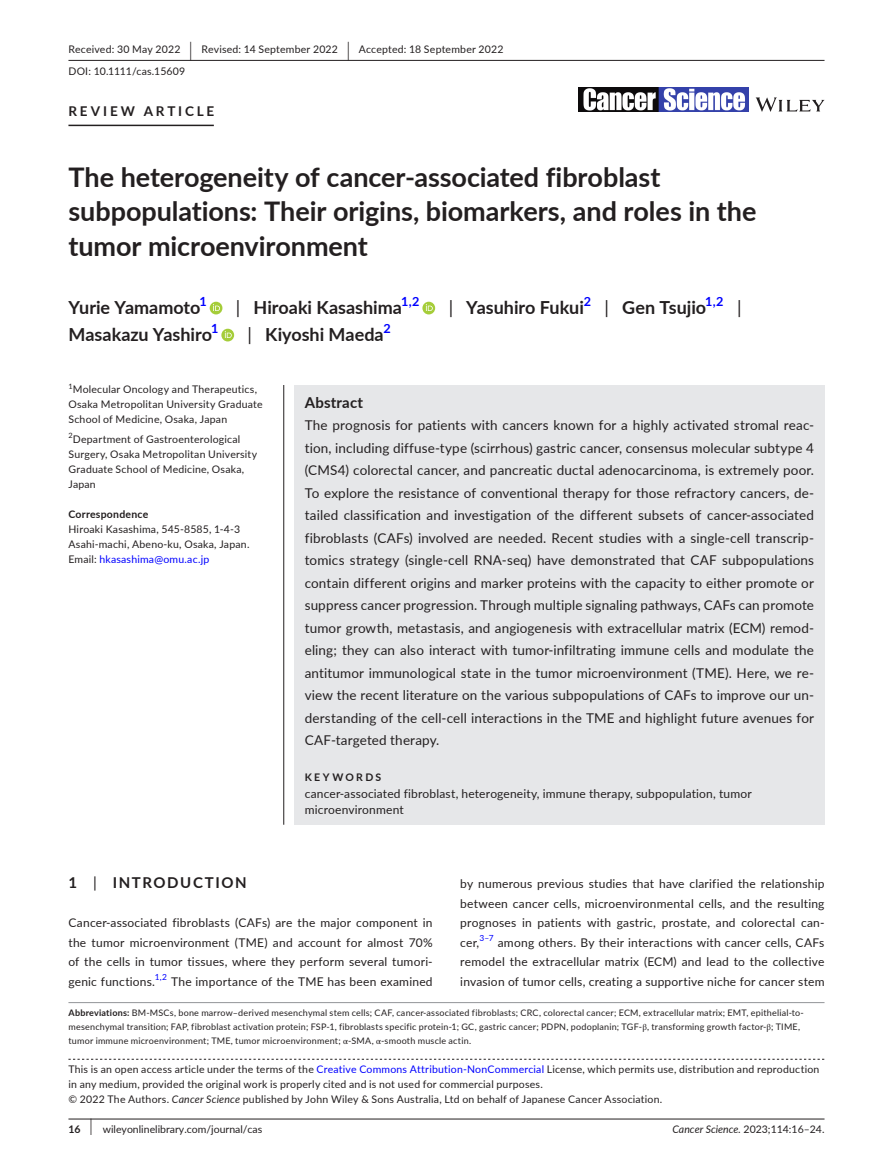
<style>
.page{position:relative;width:893px;height:1174px;background:#fff}
.page>*{position:absolute;margin:0;border:0;box-sizing:border-box;transform-origin:0 0}
.t1{font:700 27px/34.5px "Lato";letter-spacing:-.005em;color:#231f20}
.t2{font:700 18px "Lato";color:#231f20}
.t3{font:18px "Lato";color:#231f20}
.t4{font:700 15px "Lato";letter-spacing:.1em;color:#231f20}
.t5{font:700 15px "Lato";letter-spacing:.015em;color:#231f20}
.t6{font:13.5px/22.5px "Lato";letter-spacing:.01em;color:#231f20;text-align:justify}
.t7{font:700 13.5px "Lato";letter-spacing:.21em;color:#231f20}
.t8{font:700 12.6px "Lato";color:#00f}
.t9{font:12px/19.5px "Lato";letter-spacing:.015em;color:#231f20;text-align:justify}
.t10{font:10.5px/15px "Lato";letter-spacing:.02em;color:#231f20}
.t11{font:10.5px "Lato";color:#231f20}
.t12{font:700 10.5px "Lato";letter-spacing:.02em;color:#231f20}
.t13{font:700 10.5px "Lato";letter-spacing:.22em;color:#231f20}
.t14{font:9px/13.5px "Lato";letter-spacing:.025em;color:#231f20}
.t15{font:7.35px "Lato";color:#231f20}
.s1{font-size:19.65px}
.s2{font-weight:400}
.s3{color:#00f}
.s4{font-weight:700}
.s5{font-family:"STIX"}
.s6{font-style:italic}
.s7{font-size:17.4px}
</style>
<div class="page">
<hr style="left:68px;top:1118px;width:756px;height:1px;background:#231f20">
<svg style="left:756px;top:97px;width:68px;height:15px"></svg>
<img style="left:578px;top:88px;width:170px;height:24px">
<hr style="left:68px;top:60px;width:756px;height:1px;background:#231f20">
<hr style="left:68px;top:125px;width:146px;height:1px;background:#231f20">
<div style="left:210px;top:302px;width:12px;height:12px;background:#a5cd39;border-radius:50%"></div>
<svg style="left:213px;top:304px;width:7px;height:7px"></svg>
<div style="left:422px;top:302px;width:13px;height:12px;background:#a5cd39;border-radius:50%"></div>
<svg style="left:426px;top:304px;width:7px;height:7px"></svg>
<svg style="left:221px;top:329px;width:13px;height:12px"></svg>
<svg style="left:225px;top:331px;width:7px;height:7px"></svg>
<svg style="left:68px;top:1058px;width:756px;height:1px"></svg>
<hr style="left:68px;top:1002px;width:756px;height:1px;background:#939598">
<div style="left:294px;top:385px;width:530px;height:439px;background:#e6e7e9"></div>
<hr style="left:283px;top:385px;width:1px;height:439px;background:#231f20">
<p class="t10" style="left:68px;top:38px;width:437px;line-height:21.8px">Received: 30 May 2022 <span class="s1">|</span> Revised: 14 September 2022 <span class="s1">|</span> Accepted: 18 September 2022<br>DOI: 10.1111/cas.15609</p>
<p class="t7" style="left:68px;top:101px;width:147px">REVIEW ARTICLE</p>
<h1 class="t1" style="left:68px;top:159px;width:690px">The heterogeneity of cancer-associated fibroblast subpopulations: Their origins, biomarkers, and roles in the tumor microenvironment</h1>
<h2 class="t2" style="left:68px;top:295px;width:133px">Yurie Yamamoto</h2>
<p class="t8" style="left:199px;top:292px;width:9px">1</p>
<h2 class="t2" style="left:236px;top:295px;width:168px"><span class="s2">|</span> Hiroaki Kasashima</h2>
<p class="t8" style="left:401px;top:292px;width:20px">1,2</p>
<h2 class="t2" style="left:449px;top:295px;width:137px"><span class="s2">|</span> Yasuhiro Fukui</h2>
<p class="t8" style="left:584px;top:292px;width:9px">2</p>
<h2 class="t2" style="left:604px;top:295px;width:103px"><span class="s2">|</span> Gen Tsujio</h2>
<p class="t8" style="left:705px;top:292px;width:20px">1,2</p>
<h2 class="t3" style="left:737px;top:295px;width:6px">|</h2>
<h2 class="t2" style="left:68px;top:322px;width:145px">Masakazu Yashiro</h2>
<p class="t8" style="left:211px;top:319px;width:9px">1</p>
<h2 class="t2" style="left:248px;top:322px;width:138px"><span class="s2">|</span> Kiyoshi Maeda</h2>
<p class="t8" style="left:384px;top:319px;width:9px">2</p>
<p class="t15" style="left:68px;top:381px;width:6px">1</p>
<p class="t10" style="left:68px;top:382px;width:196px;text-indent:4px">Molecular Oncology and Therapeutics,<br>Osaka Metropolitan University Graduate<br>School of Medicine, Osaka, Japan</p>
<p class="t10" style="left:68px;top:431px;width:190px"><sup>2</sup>Department of Gastroenterological<br>Surgery, Osaka Metropolitan University<br>Graduate School of Medicine, Osaka,<br>Japan</p>
<p class="t12" style="left:68px;top:506px;width:81px">Correspondence</p>
<p class="t10" style="left:68px;top:521px;width:183px">Hiroaki Kasashima, 545-8585, 1-4-3<br>Asahi-machi, Abeno-ku, Osaka, Japan.<br>Email: <span class="s3">hkasashima@omu.ac.jp</span></p>
<p class="t5" style="left:305px;top:391px;width:60px">Abstract</p>
<p class="t6" style="left:305px;top:413px;width:511px">The prognosis for patients with cancers known for a highly activated stromal reac&shy;tion, including diffuse-type (scirrhous) gastric cancer, consensus molecular subtype 4 (CMS4) colorectal cancer, and pancreatic ductal adenocarcinoma, is extremely poor.<br>To explore the resistance of conventional therapy for those refractory cancers, de&shy;tailed classification and investigation of the different subsets of cancer-associated fibroblasts (CAFs) involved are needed. Recent studies with a single-cell transcrip&shy;tomics strategy (single-cell RNA-seq) have demonstrated that CAF subpopulations contain different origins and marker proteins with the capacity to either promote or suppress cancer progression. Through multiple signaling pathways, CAFs can promote tumor growth, metastasis, and angiogenesis with extracellular matrix (ECM) remod&shy;eling; they can also interact with tumor-infiltrating immune cells and modulate the antitumor immunological state in the tumor microenvironment (TME). Here, we re&shy;view the recent literature on the various subpopulations of CAFs to improve our un&shy;derstanding of the cell-cell interactions in the TME and highlight future avenues for CAF-targeted therapy.</p>
<p class="t13" style="left:305px;top:769px;width:78px">KEYWORDS</p>
<p class="t9" style="left:305px;top:784px;width:449px;line-height:16.5px">cancer-associated fibroblast, heterogeneity, immune therapy, subpopulation, tumor microenvironment</p>
<p class="t4" style="left:68px;top:872px;width:180px">1 <span class="s2">|</span> INTRODUCTION</p>
<p class="t9" style="left:68px;top:912px;width:366px">Cancer-associated fibroblasts (CAFs) are the major component in the tumor microenvironment (TME) and account for almost 70% of the cells in tumor tissues, where they perform several tumori&shy;genic functions.<sup>1,2</sup> The importance of the TME has been examined</p>
<p class="t9" style="left:460px;top:873px;width:366px">by numerous previous studies that have clarified the relationship between cancer cells, microenvironmental cells, and the resulting prognoses in patients with gastric, prostate, and colorectal can&shy;cer,<sup>3–7</sup> among others. By their interactions with cancer cells, CAFs remodel the extracellular matrix (ECM) and lead to the collective invasion of tumor cells, creating a supportive niche for cancer stem</p>
<p class="t14" style="left:68px;top:1006px;width:737px"><span class="s4">Abbreviations:</span> BM-MSCs, bone marrow–derived mesenchymal stem cells; CAF, cancer-associated fibroblasts; CRC, colorectal cancer; ECM, extracellular matrix; EMT, epithelial-to&shy;mesenchymal transition; FAP, fibroblast activation protein; FSP-1, fibroblasts specific protein-1; GC, gastric cancer; PDPN, podoplanin; TGF-<span class="s5">β</span>, transforming growth factor-<span class="s5">β</span>; TIME, tumor immune microenvironment; TME, tumor microenvironment; <span class="s5">α</span>-SMA, <span class="s5">α</span>-smooth muscle actin.</p>
<p class="t10" style="left:68px;top:1061px;width:752px">This is an open access article under the terms of the <span class="s3">Creative Commons Attribution-NonCommercial</span> License, which permits use, distribution and reproduction in any medium, provided the original work is properly cited and is not used for commercial purposes.<br>© 2022 The Authors. <span class="s6">Cancer Science</span> published by John Wiley &amp; Sons Australia, Ltd on behalf of Japanese Cancer Association.</p>
<p class="t11" style="left:68px;top:1121px;width:195px"><span class="s4">16</span> <span class="s7">|</span> wileyonlinelibrary.com/journal/cas</p>
<p class="t11" style="left:672px;top:1121px;width:154px"><span class="s6">Cancer Science.</span> 2023;114:16–24.</p>
</div>
